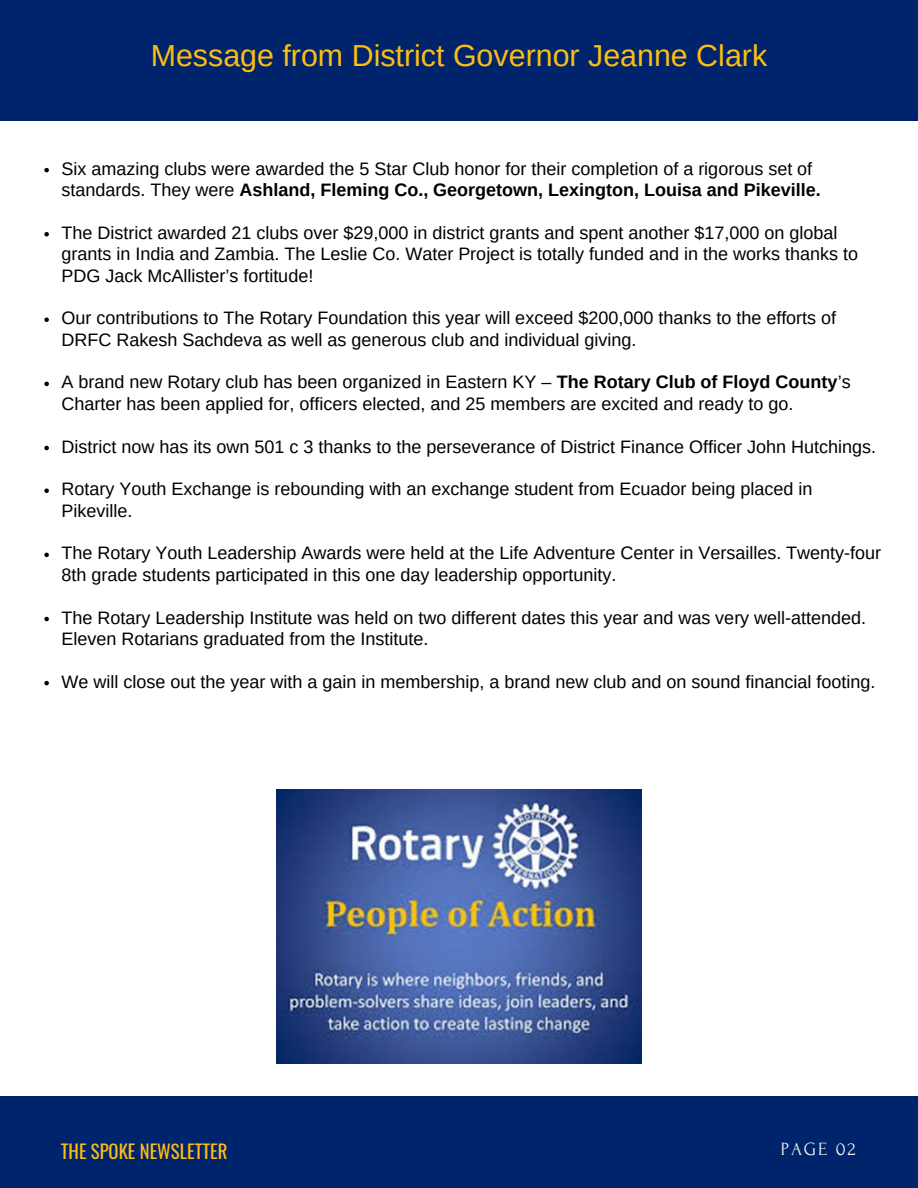
<style>
.page{position:relative;width:918px;height:1188px;background:#fff}
.page>*{position:absolute;margin:0;border:0;box-sizing:border-box;transform-origin:0 0}
.t1{font:30.45px "Arimo";color:#febd11}
.t2{font:18.75px "Oswald";color:#febd11}
.t3{font:18.6px "Forum";letter-spacing:.1em;color:#fafafa}
.t4{font:18px/21.3px "Arimo";color:#000}
.s1{font-weight:700}
</style>
<div class="page">
<div style="left:0;top:1096px;width:918px;height:92px;background:#00246c"></div>
<div style="left:0;top:0;width:918px;height:120px;background:#00246c"></div>
<svg style="left:44px;top:168px;width:5px;height:4px"></svg>
<svg style="left:44px;top:232px;width:5px;height:5px"></svg>
<svg style="left:44px;top:318px;width:5px;height:4px"></svg>
<svg style="left:44px;top:382px;width:5px;height:4px"></svg>
<svg style="left:44px;top:446px;width:5px;height:4px"></svg>
<svg style="left:44px;top:489px;width:5px;height:4px"></svg>
<svg style="left:44px;top:553px;width:5px;height:4px"></svg>
<svg style="left:44px;top:617px;width:5px;height:4px"></svg>
<svg style="left:44px;top:681px;width:5px;height:4px"></svg>
<img style="left:276px;top:789px;width:366px;height:275px">
<h1 class="t1" style="left:151px;top:38px;width:618px">Message from District Governor Jeanne Clark</h1>
<p class="t4" style="left:61px;top:158px;width:761px">Six amazing clubs were awarded the 5 Star Club honor for their completion of a rigorous set of standards. They were <span class="s1">Ashland, Fleming Co., Georgetown, Lexington, Louisa and Pikeville.</span></p>
<p class="t4" style="left:61px;top:222px;width:798px">The District awarded 21 clubs over $29,000 in district grants and spent another $17,000 on global grants in India and Zambia. The Leslie Co. Water Project is totally funded and in the works thanks to<br>PDG Jack McAllister’s fortitude!</p>
<p class="t4" style="left:61px;top:307px;width:776px">Our contributions to The Rotary Foundation this year will exceed $200,000 thanks to the efforts of<br>DRFC Rakesh Sachdeva as well as generous club and individual giving.</p>
<p class="t4" style="left:61px;top:371px;width:791px">A brand new Rotary club has been organized in Eastern KY – <span class="s1">The Rotary Club of Floyd County</span>’s<br>Charter has been applied for, officers elected, and 25 members are excited and ready to go.</p>
<p class="t4" style="left:61px;top:436px;width:816px">District now has its own 501 c 3 thanks to the perseverance of District Finance Officer John Hutchings.</p>
<p class="t4" style="left:61px;top:478px;width:752px">Rotary Youth Exchange is rebounding with an exchange student from Ecuador being placed in<br>Pikeville.</p>
<p class="t4" style="left:61px;top:542px;width:821px">The Rotary Youth Leadership Awards were held at the Life Adventure Center in Versailles. Twenty-four<br>8th grade students participated in this one day leadership opportunity.</p>
<p class="t4" style="left:61px;top:607px;width:806px">The Rotary Leadership Institute was held on two different dates this year and was very well-attended.<br>Eleven Rotarians graduated from the Institute.</p>
<p class="t4" style="left:61px;top:671px;width:815px">We will close out the year with a gain in membership, a brand new club and on sound financial footing.</p>
<p class="t2" style="left:61px;top:1137px;width:168px">THE SPOKE NEWSLETTER</p>
<p class="t3" style="left:781px;top:1139px;width:76px">PAGE 02</p>
</div>
